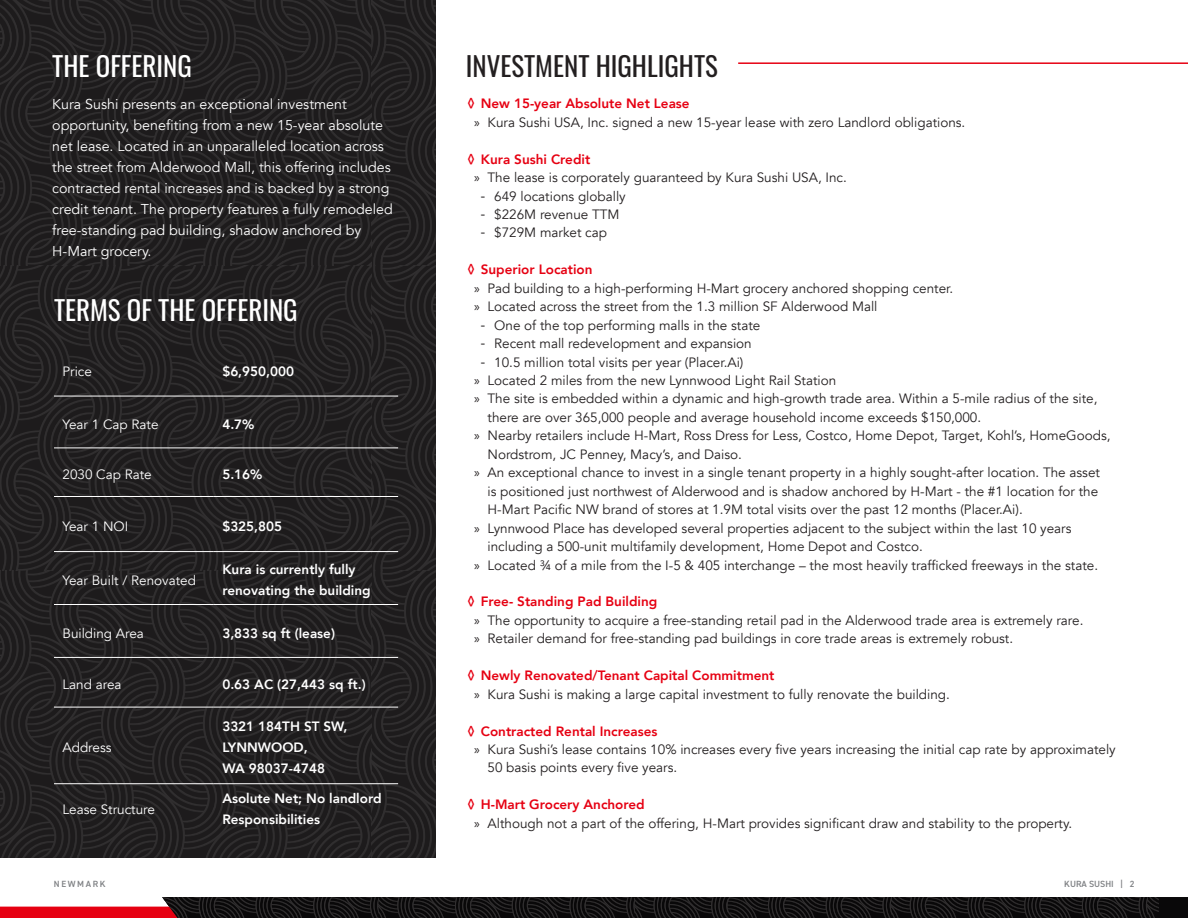
<style>
.page{position:relative;width:1188px;height:918px;background:#fff}
.page>*{position:absolute;margin:0;border:0;box-sizing:border-box;transform-origin:0 0}
.Heading_1{font:27px "Oswald";color:#fff}
.Heading_1-2{font:27px "Oswald";color:#231f20}
.body{font:14.25px/21px "Avenir";color:#fff}
.t1{font:13.5px/18.5px "Avenir";color:#231f20}
.body-2{font:800 13.5px/21px "Avenir";color:#fff}
.t2{font:800 13.5px "Avenir";color:#e60012}
.body-3{font:13.5px "Avenir";color:#fff}
.t3{font:600 9px "DIN2014";letter-spacing:.005em;color:#808285}
.t4{font:600 9px "DIN2014";letter-spacing:.18em;color:#808285}
.s1{font-family:"Myriad Pro"}
.s2{font-family:"DIN2014"}
</style>
<div class="page">
<svg style="left:0;top:0;width:371px;height:266px;background:#232122"></svg>
<svg style="left:371px;top:0;width:65px;height:266px;background:#232122"></svg>
<div style="left:0;top:266px;width:371px;height:305px;background:linear-gradient(to right,#232122,#232122)"></div>
<div style="left:371px;top:266px;width:65px;height:305px;background:linear-gradient(to right,#232122,#232122)"></div>
<svg style="left:0;top:571px;width:371px;height:287px;background:#232122"></svg>
<svg style="left:371px;top:571px;width:65px;height:287px;background:#232122"></svg>
<hr style="left:54px;top:396px;width:160px;height:1px;background:#fff">
<hr style="left:214px;top:396px;width:184px;height:1px;background:#fff">
<hr style="left:54px;top:448px;width:160px;height:1px;background:#fff">
<hr style="left:214px;top:448px;width:184px;height:1px;background:#fff">
<hr style="left:54px;top:496px;width:160px;height:1px;background:#fff">
<hr style="left:214px;top:496px;width:184px;height:1px;background:#fff">
<hr style="left:54px;top:551px;width:160px;height:1px;background:#fff">
<hr style="left:214px;top:551px;width:184px;height:1px;background:#fff">
<hr style="left:54px;top:604px;width:160px;height:1px;background:#fff">
<hr style="left:214px;top:604px;width:184px;height:1px;background:#fff">
<hr style="left:54px;top:657px;width:160px;height:1px;background:#fff">
<hr style="left:214px;top:657px;width:184px;height:1px;background:#fff">
<hr style="left:54px;top:707px;width:160px;height:1px;background:#fff">
<hr style="left:214px;top:707px;width:184px;height:1px;background:#fff">
<hr style="left:54px;top:783px;width:160px;height:1px;background:#fff">
<hr style="left:214px;top:783px;width:184px;height:1px;background:#fff">
<svg style="left:0;top:897px;width:1188px;height:21px"></svg>
<svg style="left:379px;top:897px;width:256px;height:21px;background:#161516"></svg>
<svg style="left:635px;top:897px;width:256px;height:21px;background:#161516"></svg>
<svg style="left:891px;top:897px;width:256px;height:21px;background:#161516"></svg>
<svg style="left:1147px;top:897px;width:12px;height:21px"></svg>
<hr style="left:738px;top:62px;width:450px;height:2px;background:#e60012">
<p class="Heading_1" style="left:52px;top:42px;width:141px">THE OFFERING</p>
<p class="body" style="left:52px;top:94px;width:342px">Kura Sushi presents an exceptional investment opportunity, benefiting from a new 15-year absolute net lease. Located in an unparalleled location across the street from Alderwood Mall, this offering includes contracted rental increases and is backed by a strong credit tenant. The property features a fully remodeled free-standing pad building, shadow anchored by H-Mart grocery.</p>
<p class="Heading_1" style="left:54px;top:286px;width:245px">TERMS OF THE OFFERING</p>
<p class="body-3" style="left:63px;top:363px;width:31px">Price</p>
<p class="body-2" style="left:222px;top:361px;width:73px">$6,950,000</p>
<p class="body-3" style="left:63px;top:416px;width:98px">Year 1 Cap Rate</p>
<p class="body-2" style="left:222px;top:414px;width:34px">4.7%</p>
<p class="body-3" style="left:63px;top:466px;width:91px">2030 Cap Rate</p>
<p class="body-2" style="left:222px;top:464px;width:42px">5.16%</p>
<p class="body-3" style="left:63px;top:518px;width:67px">Year 1 NOI</p>
<p class="body-2" style="left:222px;top:516px;width:61px">$325,805</p>
<p class="body-3" style="left:63px;top:572px;width:135px">Year Built / Renovated</p>
<p class="body-2" style="left:222px;top:559px;width:150px">Kura is currently fully renovating the building</p>
<p class="body-3" style="left:63px;top:625px;width:83px">Building Area</p>
<p class="body-2" style="left:222px;top:623px;width:114px">3,833 sq ft (lease)</p>
<p class="body-3" style="left:63px;top:676px;width:61px">Land area</p>
<p class="body-2" style="left:222px;top:674px;width:145px">0.63 AC (27,443 sq ft.)</p>
<p class="body-3" style="left:63px;top:739px;width:51px">Address</p>
<p class="body-2" style="left:222px;top:716px;width:127px">3321 184TH ST SW,<br>LYNNWOOD,<br>WA 98037-4748</p>
<p class="body-3" style="left:63px;top:801px;width:94px">Lease Structure</p>
<p class="body-2" style="left:222px;top:788px;width:161px">Asolute Net; No landlord<br>Responsibilities</p>
<p class="Heading_1-2" style="left:466px;top:42px;width:254px">INVESTMENT HIGHLIGHTS</p>
<p class="t2" style="left:467px;top:93px;width:224px">◊ New 15-year Absolute Net Lease</p>
<p class="t1" style="left:474px;top:113px;width:493px"><span class="s1">»</span> Kura Sushi USA, Inc. signed a new 15-year lease with zero Landlord obligations.</p>
<p class="t2" style="left:467px;top:148px;width:125px">◊ Kura Sushi Credit</p>
<p class="t1" style="left:474px;top:168px;width:374px"><span class="s1">»</span> The lease is corporately guaranteed by Kura Sushi USA, Inc.</p>
<p class="t1" style="left:481px;top:187px;width:147px"><span class="s2">-</span> 649 locations globally</p>
<p class="t1" style="left:481px;top:205px;width:140px"><span class="s2">-</span> $226M revenue TTM</p>
<p class="t1" style="left:481px;top:224px;width:128px"><span class="s2">-</span> $729M market cap</p>
<p class="t2" style="left:467px;top:259px;width:127px">◊ Superior Location</p>
<p class="t1" style="left:474px;top:279px;width:481px"><span class="s1">»</span> Pad building to a high-performing H-Mart grocery anchored shopping center.</p>
<p class="t1" style="left:474px;top:298px;width:405px"><span class="s1">»</span> Located across the street from the 1.3 million SF Alderwood Mall</p>
<p class="t1" style="left:481px;top:316px;width:281px"><span class="s2">-</span> One of the top performing malls in the state</p>
<p class="t1" style="left:481px;top:334px;width:273px"><span class="s2">-</span> Recent mall redevelopment and expansion</p>
<p class="t1" style="left:481px;top:353px;width:264px"><span class="s2">-</span> 10.5 million total visits per year (Placer.Ai)</p>
<p class="t1" style="left:474px;top:371px;width:364px"><span class="s1">»</span> Located 2 miles from the new Lynnwood Light Rail Station</p>
<p class="t1" style="left:488px;top:390px;width:612px;text-indent:-14px"><span class="s1">»</span> The site is embedded within a dynamic and high-growth trade area. Within a 5-mile radius of the site, there are over 365,000 people and average household income exceeds $150,000.</p>
<p class="t1" style="left:488px;top:427px;width:625px;text-indent:-14px"><span class="s1">»</span> Nearby retailers include H-Mart, Ross Dress for Less, Costco, Home Depot, Target, Kohl’s, HomeGoods,<br>Nordstrom, JC Penney, Macy’s, and Daiso.</p>
<p class="t1" style="left:488px;top:464px;width:614px;text-indent:-14px"><span class="s1">»</span> An exceptional chance to invest in a single tenant property in a highly sought-after location. The asset is positioned just northwest of Alderwood and is shadow anchored by H-Mart - the #1 location for the<br>H-Mart Pacific NW brand of stores at 1.9M total visits over the past 12 months (Placer.Ai).</p>
<p class="t1" style="left:488px;top:519px;width:585px;text-indent:-14px"><span class="s1">»</span> Lynnwood Place has developed several properties adjacent to the subject within the last 10 years including a 500-unit multifamily development, Home Depot and Costco.</p>
<p class="t1" style="left:474px;top:556px;width:626px"><span class="s1">»</span> Located ¾ of a mile from the I-5 &amp; 405 interchange – the most heavily trafficked freeways in the state.</p>
<p class="t2" style="left:467px;top:591px;width:192px">◊ Free- Standing Pad Building</p>
<p class="t1" style="left:474px;top:611px;width:611px"><span class="s1">»</span> The opportunity to acquire a free-standing retail pad in the Alderwood trade area is extremely rare.</p>
<p class="t1" style="left:474px;top:630px;width:541px"><span class="s1">»</span> Retailer demand for free-standing pad buildings in core trade areas is extremely robust.</p>
<p class="t2" style="left:467px;top:665px;width:309px">◊ Newly Renovated/Tenant Capital Commitment</p>
<p class="t1" style="left:474px;top:685px;width:477px"><span class="s1">»</span> Kura Sushi is making a large capital investment to fully renovate the building.</p>
<p class="t2" style="left:467px;top:720px;width:192px">◊ Contracted Rental Increases</p>
<p class="t1" style="left:488px;top:740px;width:630px;text-indent:-14px"><span class="s1">»</span> Kura Sushi’s lease contains 10% increases every five years increasing the initial cap rate by approximately<br>50 basis points every five years.</p>
<p class="t2" style="left:467px;top:794px;width:179px">◊ H-Mart Grocery Anchored</p>
<p class="t1" style="left:474px;top:814px;width:600px"><span class="s1">»</span> Although not a part of the offering, H-Mart provides significant draw and stability to the property.</p>
<p class="t4" style="left:54px;top:878px;width:53px">NEWMARK</p>
<p class="t3" style="left:1064px;top:878px;width:72px">KURA SUSHI | 2</p>
</div>
